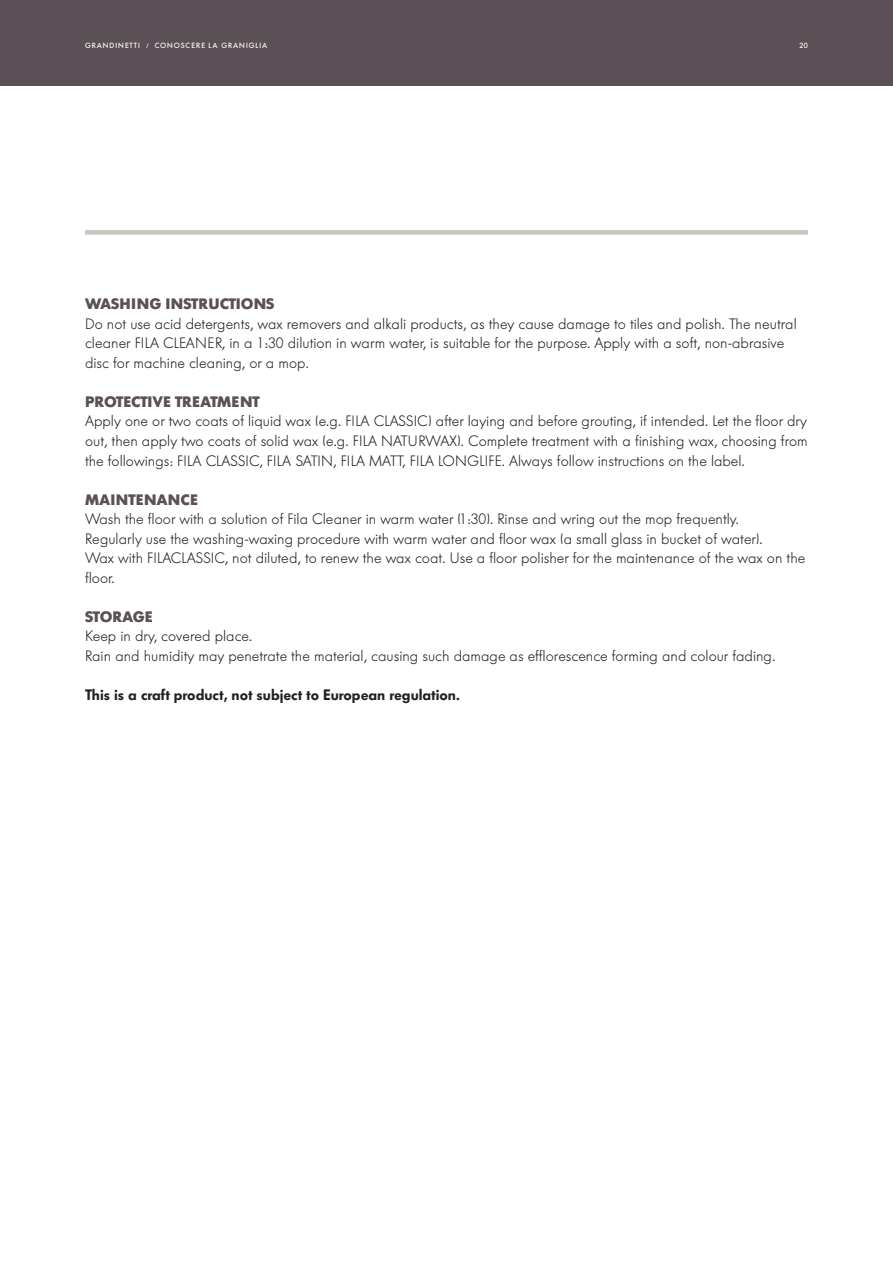
<style>
.page{position:relative;width:893px;height:1263px;background:#fff}
.page>*{position:absolute;margin:0;border:0;box-sizing:border-box;transform-origin:0 0}
.t1{font:300 15px/19.5px "Futura BQ";color:#231f20}
.t2{font:600 15px "Futura BQ";color:#231f20}
.t3{font:700 15px "Futura BQ";color:#5b5055}
.t4{font:700 15px "Futura BQ";letter-spacing:.02em;color:#5b5055}
.t5{font:500 7.5px "Futura BQ";letter-spacing:.1em;color:#fff}
</style>
<div class="page">
<div style="left:0;top:0;width:893px;height:85px;background:#5b5055"></div>
<div style="left:85px;top:230px;width:723px;height:5px;background:#c7c5bd"></div>
<p class="t5" style="left:85px;top:41px;width:184px">GRANDINETTI / CONOSCERE LA GRANIGLIA</p>
<p class="t5" style="left:799px;top:41px;width:10px">20</p>
<p class="t3" style="left:85px;top:295px;width:191px">WASHING INSTRUCTIONS</p>
<p class="t1" style="left:85px;top:314px;width:713px">Do not use acid detergents, wax removers and alkali products, as they cause damage to tiles and polish. The neutral cleaner FILA CLEANER, in a 1:30 dilution in warm water, is suitable for the purpose. Apply with a soft, non-abrasive disc for machine cleaning, or a mop.</p>
<p class="t3" style="left:85px;top:392px;width:176px">PROTECTIVE TREATMENT</p>
<p class="t1" style="left:85px;top:412px;width:724px;text-align:justify">Apply one or two coats of liquid wax (e.g. FILA CLASSIC) after laying and before grouting, if intended. Let the floor dry out, then apply two coats of solid wax (e.g. FILA NATURWAX). Complete treatment with a finishing wax, choosing from the followings: FILA CLASSIC, FILA SATIN, FILA MATT, FILA LONGLIFE. Always follow instructions on the label.</p>
<p class="t4" style="left:85px;top:490px;width:114px">MAINTENANCE</p>
<p class="t1" style="left:85px;top:509px;width:722px">Wash the floor with a solution of Fila Cleaner in warm water (1:30). Rinse and wring out the mop frequently.<br>Regularly use the washing-waxing procedure with warm water and floor wax (a small glass in bucket of water).<br>Wax with FILACLASSIC, not diluted, to renew the wax coat. Use a floor polisher for the maintenance of the wax on the floor.</p>
<p class="t3" style="left:85px;top:607px;width:69px">STORAGE</p>
<p class="t1" style="left:85px;top:626px;width:692px">Keep in dry, covered place.<br>Rain and humidity may penetrate the material, causing such damage as efflorescence forming and colour fading.</p>
<p class="t2" style="left:85px;top:685px;width:376px">This is a craft product, not subject to European regulation.</p>
</div>
